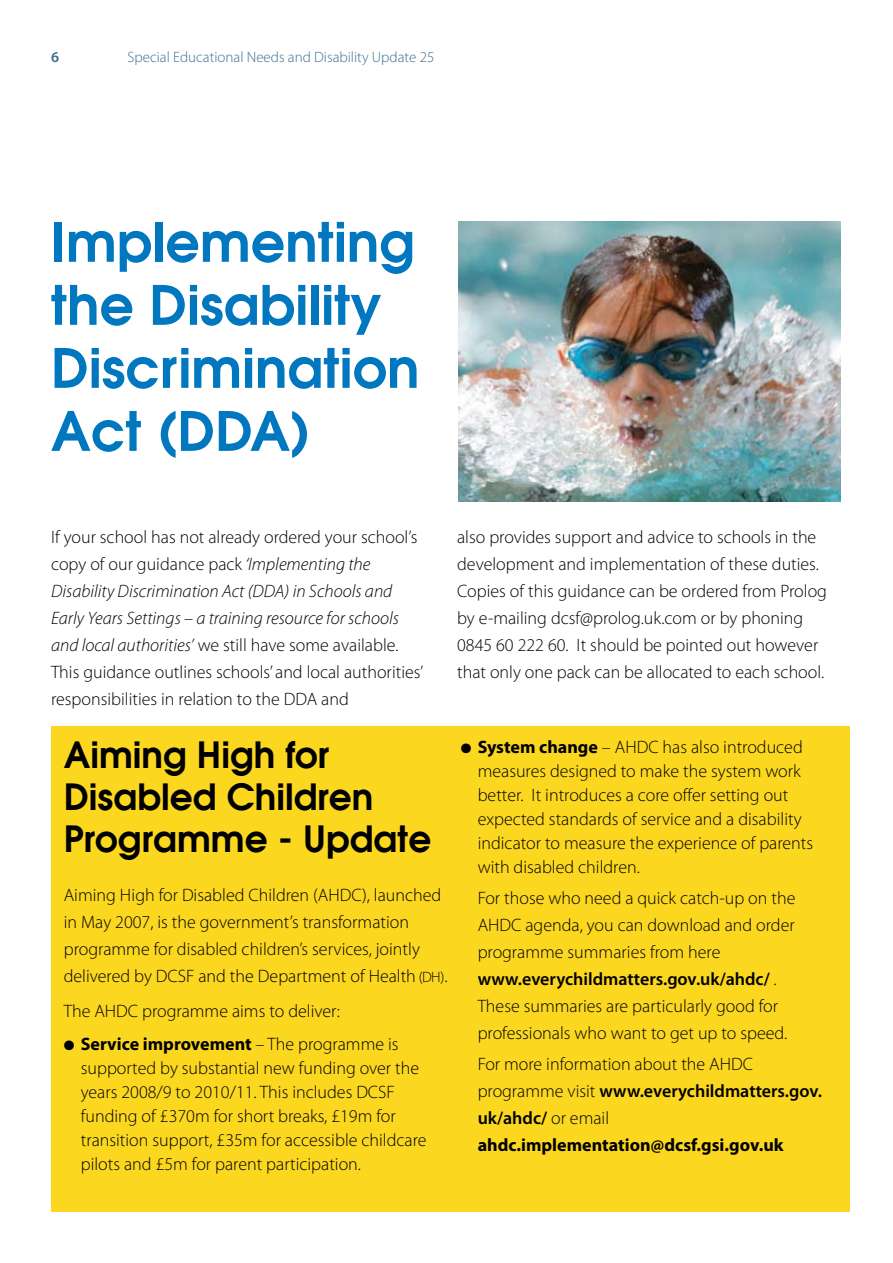
<style>
.page{position:relative;width:893px;height:1263px;background:#fff}
.page>*{position:absolute;margin:0;border:0;box-sizing:border-box;transform-origin:0 0}
.t1{font:600 54px/63px "Avant Garde";color:#0077be}
.t2{font:600 36px/42px "Avant Garde";color:#000}
.t3{font:300 18px/27px "Myriad Pro";color:#000}
.t4{font:300 15px "Myriad Pro";color:#3b6e8f}
.t5{font:600 15px "Myriad Pro";color:#3b6e8f}
.s1{font-style:italic}
.s2{font-size:15px}
.s3{font-weight:700}
.s4{font-weight:600}
</style>
<div class="page">
<div style="left:51px;top:726px;width:798px;height:486px;background:#fcd71f"></div>
<img style="left:459px;top:221px;width:381px;height:281px">
<p class="t5" style="left:51px;top:48px;width:10px">6</p>
<p class="t4" style="left:128px;top:48px;width:308px">Special Educational Needs and Disability Update 25</p>
<h1 class="t1" style="left:51px;top:209px;width:370px">Implementing the Disability<br>Discrimination<br>Act (DDA)</h1>
<p class="t3" style="left:51px;top:523px;width:374px">If your school has not already ordered your school’s copy of our guidance pack <span class="s1">‘Implementing the Disability Discrimination Act (DDA) in Schools and Early Years Settings – a training resource for schools and local authorities’</span> we still have some available.<br>This guidance outlines schools’ and local authorities’ responsibilities in relation to the DDA and</p>
<p class="t3" style="left:457px;top:523px;width:371px">also provides support and advice to schools in the development and implementation of these duties.<br>Copies of this guidance can be ordered from Prolog by e-mailing dcsf@prolog.uk.com or by phoning 0845 60 222 60. It should be pointed out however that only one pack can be allocated to each school.</p>
<h2 class="t2" style="left:64px;top:733px;width:369px">Aiming High for<br>Disabled Children<br>Programme - Update</h2>
<p class="t3" style="left:64px;top:881px;width:385px">Aiming High for Disabled Children (AHDC), launched in May 2007, is the government’s transformation programme for disabled children’s services, jointly delivered by DCSF and the Department of Health <span class="s2">(DH)</span>.</p>
<p class="t3" style="left:64px;top:997px;width:278px">The AHDC programme aims to deliver:</p>
<p class="t3" style="left:81px;top:1031px;width:347px;line-height:24px;text-indent:-17px">● <span class="s3">Service improvement</span> – The programme is supported by substantial new funding over the years 2008/9 to 2010/11. This includes DCSF funding of £370m for short breaks, £19m for transition support, £35m for accessible childcare pilots and £5m for parent participation.</p>
<p class="t3" style="left:478px;top:735px;width:337px;line-height:24px;text-indent:-17px">● <span class="s3">System change</span> – AHDC has also introduced measures designed to make the system work better. It introduces a core offer setting out expected standards of service and a disability indicator to measure the experience of parents with disabled children.</p>
<p class="t3" style="left:478px;top:884px;width:319px">For those who need a quick catch-up on the AHDC agenda, you can download and order programme summaries from here <span class="s4">www.everychildmatters.gov.uk/ahdc/</span> .<br>These summaries are particularly good for professionals who want to get up to speed.</p>
<p class="t3" style="left:478px;top:1051px;width:346px">For more information about the AHDC programme visit <span class="s4">www.everychildmatters.gov. uk/ahdc/</span> or email <span class="s3">ahdc.implementation@dcsf.gsi.gov.uk</span></p>
</div>
